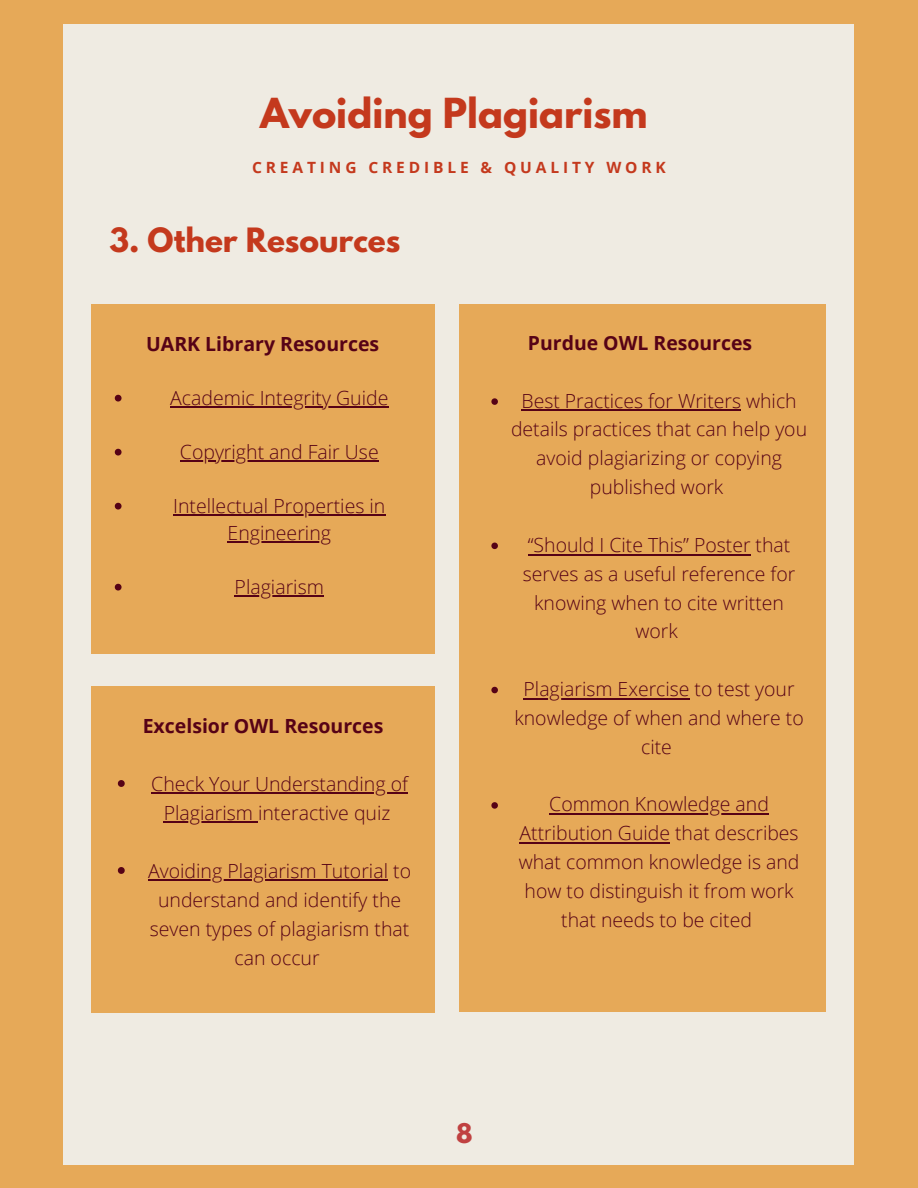
<style>
.page{position:relative;width:918px;height:1188px;background:#e6a958}
.page>*{position:absolute;margin:0;border:0;box-sizing:border-box;transform-origin:0 0}
.t1{font:700 36.6px "League Spartan";color:#c4391d}
.t2{font:700 29.7px "League Spartan";color:#c4391d}
.t3{font:700 24px "League Spartan";color:#c04141}
.t4{font:300 19.5px/28.8px "Open Sans";color:#560216;text-align:center}
.t5{font:700 19.5px "Open Sans";color:#560216}
.t6{font:700 15.45px "Open Sans";letter-spacing:.25em;color:#c4391d}
</style>
<div class="page">
<div style="left:63px;top:24px;width:791px;height:1140px;background:#efebe2"></div>
<div style="left:92px;top:304px;width:343px;height:350px;background:#e6a958"></div>
<div style="left:92px;top:686px;width:343px;height:326px;background:#e6a958"></div>
<div style="left:459px;top:304px;width:367px;height:708px;background:#e6a958"></div>
<svg style="left:118px;top:780px;width:7px;height:7px"></svg>
<hr style="left:151px;top:792px;width:257px;height:2px;background:#560216">
<hr style="left:164px;top:821px;width:94px;height:2px;background:#560216">
<svg style="left:118px;top:867px;width:7px;height:7px"></svg>
<hr style="left:148px;top:879px;width:240px;height:2px;background:#560216">
<svg style="left:491px;top:398px;width:7px;height:7px"></svg>
<hr style="left:522px;top:410px;width:219px;height:1px;background:#560216">
<svg style="left:491px;top:543px;width:7px;height:6px"></svg>
<hr style="left:528px;top:554px;width:223px;height:2px;background:#560216">
<svg style="left:491px;top:687px;width:7px;height:6px"></svg>
<hr style="left:524px;top:698px;width:166px;height:2px;background:#560216">
<svg style="left:491px;top:802px;width:7px;height:7px"></svg>
<hr style="left:549px;top:813px;width:220px;height:2px;background:#560216">
<hr style="left:520px;top:842px;width:150px;height:2px;background:#560216">
<svg style="left:115px;top:395px;width:7px;height:7px"></svg>
<hr style="left:170px;top:406px;width:218px;height:1px;background:#560216">
<svg style="left:115px;top:449px;width:7px;height:7px"></svg>
<hr style="left:180px;top:460px;width:199px;height:1px;background:#560216">
<svg style="left:115px;top:503px;width:7px;height:7px"></svg>
<hr style="left:173px;top:514px;width:212px;height:1px;background:#560216">
<hr style="left:228px;top:541px;width:103px;height:1px;background:#560216">
<svg style="left:115px;top:584px;width:7px;height:7px"></svg>
<hr style="left:235px;top:595px;width:89px;height:1px;background:#560216">
<p class="t1" style="left:260px;top:95px;width:389px">Avoiding Plagiarism</p>
<p class="t6" style="left:252px;top:156px;width:415px">CREATING CREDIBLE &amp; QUALITY WORK</p>
<p class="t2" style="left:109px;top:225px;width:292px">3. Other Resources</p>
<p class="t5" style="left:146px;top:330px;width:235px">UARK Library Resources</p>
<p class="t4" style="left:170px;top:383px;width:220px">Academic Integrity Guide</p>
<p class="t4" style="left:180px;top:437px;width:200px">Copyright and Fair Use</p>
<p class="t4" style="left:173px;top:492px;width:214px;line-height:27px">Intellectual Properties in<br>Engineering</p>
<p class="t4" style="left:235px;top:572px;width:91px">Plagiarism</p>
<p class="t5" style="left:143px;top:712px;width:242px">Excelsior OWL Resources</p>
<p class="t4" style="left:151px;top:769px;width:258px">Check Your Understanding of<br>Plagiarism interactive quiz</p>
<p class="t4" style="left:148px;top:856px;width:264px">Avoiding Plagiarism Tutorial to understand and identify the seven types of plagiarism that can occur</p>
<p class="t5" style="left:528px;top:329px;width:226px">Purdue OWL Resources</p>
<p class="t4" style="left:511px;top:386px;width:298px">Best Practices for Writers which details practices that can help you avoid plagiarizing or copying published work</p>
<p class="t4" style="left:523px;top:530px;width:274px">“Should I Cite This” Poster that serves as a useful reference for knowing when to cite written work</p>
<p class="t4" style="left:514px;top:674px;width:291px">Plagiarism Exercise to test your knowledge of when and where to cite</p>
<p class="t4" style="left:519px;top:790px;width:282px">Common Knowledge and<br>Attribution Guide that describes what common knowledge is and how to distinguish it from work that needs to be cited</p>
<p class="t3" style="left:456px;top:1121px;width:18px">8</p>
</div>
